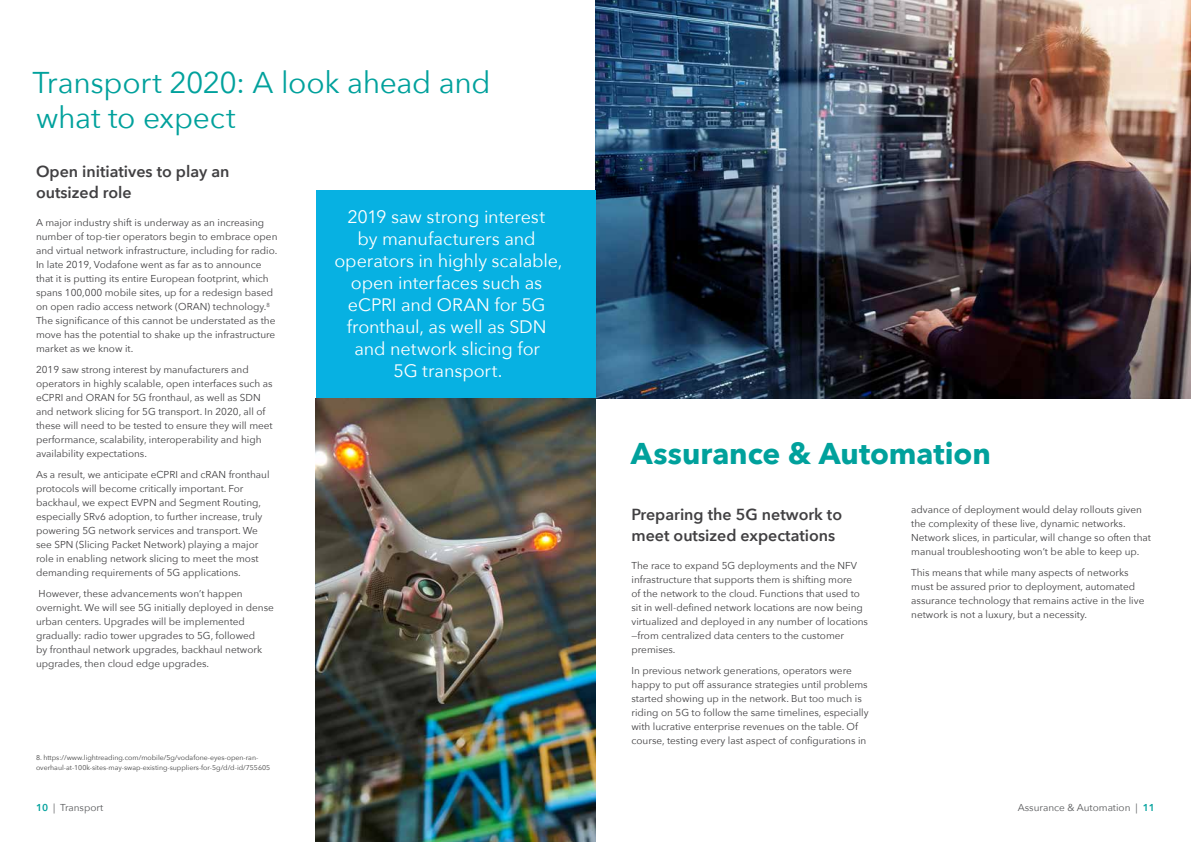
<style>
.page{position:relative;width:1191px;height:842px;background:#fff}
.page>*{position:absolute;margin:0;border:0;box-sizing:border-box;transform-origin:0 0}
.t1{font:30px/35px "Avenir Next";letter-spacing:-.01em;color:#00a19c}
.t2{font:700 30px "Avenir Next";color:#00a19c}
.t3{font:18px/22px "Avenir Next";letter-spacing:-.005em;color:#fff;text-align:center}
.t4{font:600 16px/21px "Avenir Next";color:#414042}
.t5{font:10px/14px "Avenir Next";color:#414042}
.t6{font:10px "Avenir Next";color:#58595b}
.t7{font:7px/10px "Avenir Next";color:#444}
.s1{font-weight:600;color:#00a19c}
</style>
<div class="page">
<img style="left:595px;top:0;width:596px;height:399px">
<div style="left:316px;top:191px;width:279px;height:208px;background:#07b1e2"></div>
<img style="left:316px;top:399px;width:279px;height:443px">
<h1 class="t1" style="left:33px;top:64px;width:459px">Transport 2020: A look ahead and what to expect</h1>
<h3 class="t4" style="left:36px;top:161px;width:195px">Open initiatives to play an outsized role</h3>
<p class="t5" style="left:36px;top:215px;width:243px">A major industry shift is underway as an increasing number of top-tier operators begin to embrace open and virtual network infrastructure, including for radio.<br>In late 2019, Vodafone went as far as to announce that it is putting its entire European footprint, which spans 100,000 mobile sites, up for a redesign based on open radio access network (ORAN) technology.<sup>8<br></sup>The significance of this cannot be understated as the move has the potential to shake up the infrastructure market as we know it.</p>
<p class="t5" style="left:36px;top:362px;width:238px">2019 saw strong interest by manufacturers and operators in highly scalable, open interfaces such as eCPRI and ORAN for 5G fronthaul, as well as SDN and network slicing for 5G transport. In 2020, all of these will need to be tested to ensure they will meet performance, scalability, interoperability and high availability expectations.</p>
<p class="t5" style="left:36px;top:467px;width:235px">As a result, we anticipate eCPRI and cRAN fronthaul protocols will become critically important. For backhaul, we expect EVPN and Segment Routing, especially SRv6 adoption, to further increase, truly powering 5G network services and transport. We see SPN (Slicing Packet Network) playing a major role in enabling network slicing to meet the most demanding requirements of 5G applications.</p>
<p class="t5" style="left:36px;top:586px;width:239px">However, these advancements won’t happen overnight. We will see 5G initially deployed in dense urban centers. Upgrades will be implemented gradually: radio tower upgrades to 5G, followed<br>by fronthaul network upgrades, backhaul network upgrades, then cloud edge upgrades.</p>
<p class="t7" style="left:36px;top:752px;width:236px">8. https://www.lightreading.com/mobile/5g/vodafone-eyes-open-ran&shy;overhaul-at-100k-sites-may-swap-existing-suppliers-for-5g/d/d-id/755605</p>
<h2 class="t3" style="left:334px;top:205px;width:229px">2019 saw strong interest<br>by manufacturers and operators in highly scalable, open interfaces such as eCPRI and ORAN for 5G fronthaul, as well as SDN and network slicing for<br>5G transport.</h2>
<h1 class="t2" style="left:631px;top:428px;width:361px">Assurance &amp; Automation</h1>
<h3 class="t4" style="left:631px;top:504px;width:212px">Preparing the 5G network to meet outsized expectations</h3>
<p class="t5" style="left:631px;top:558px;width:238px">The race to expand 5G deployments and the NFV infrastructure that supports them is shifting more<br>of the network to the cloud. Functions that used to sit in well-defined network locations are now being virtualized and deployed in any number of locations —from centralized data centers to the customer premises.</p>
<p class="t5" style="left:631px;top:663px;width:239px">In previous network generations, operators were happy to put off assurance strategies until problems started showing up in the network. But too much is riding on 5G to follow the same timelines, especially with lucrative enterprise revenues on the table. Of course, testing every last aspect of configurations in</p>
<p class="t5" style="left:911px;top:502px;width:241px">advance of deployment would delay rollouts given the complexity of these live, dynamic networks.<br>Network slices, in particular, will change so often that manual troubleshooting won’t be able to keep up.</p>
<p class="t5" style="left:911px;top:565px;width:235px">This means that while many aspects of networks must be assured prior to deployment, automated assurance technology that remains active in the live network is not a luxury, but a necessity.</p>
<p class="t6" style="left:36px;top:799px;width:69px"><span class="s1">10</span> | Transport</p>
<p class="t6" style="left:1017px;top:799px;width:139px">Assurance &amp; Automation | <span class="s1">11</span></p>
</div>
